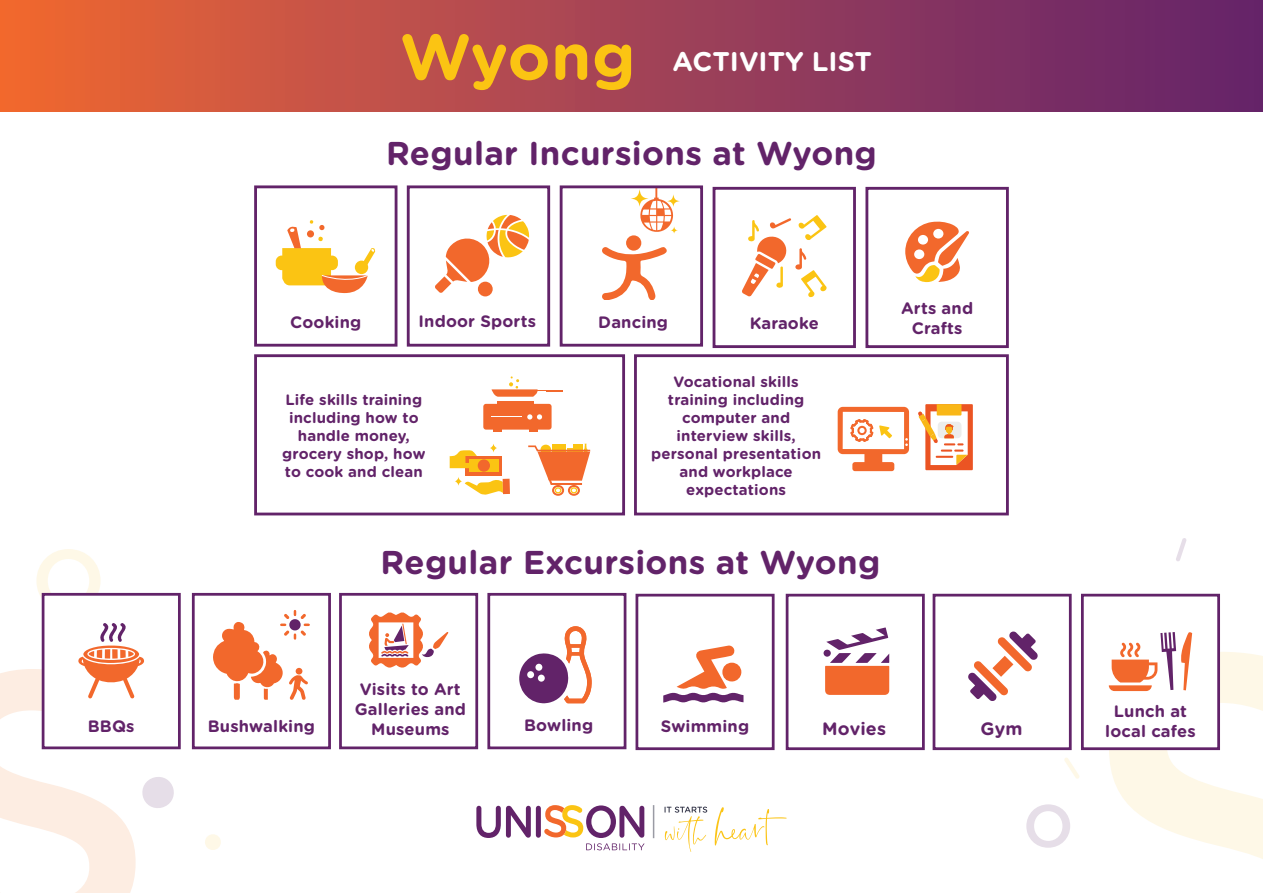
<style>
.page{position:relative;width:1263px;height:893px;background:#fff}
.page>*{position:absolute;margin:0;border:0;box-sizing:border-box;transform-origin:0 0}
.t1{font:700 64.5px "Gotham Rounded";color:#fbc413}
.t2{font:700 33px "Gotham Rounded";letter-spacing:.01em;color:#622369}
.t3{font:700 27px "Gotham Rounded";color:#fff}
.t4{font:700 17.85px "Gotham Rounded";letter-spacing:.01em;color:#622369}
.t5{font:700 16.5px/19.8px "Gotham Rounded";letter-spacing:.01em;color:#622369;text-align:center}
.t6{font:700 15px/18px "Gotham Rounded";letter-spacing:.01em;color:#622369;text-align:center}
</style>
<div class="page">
<svg style="left:36px;top:549px;width:65px;height:63px"></svg>
<div style="left:205px;top:834px;width:16px;height:16px;background:#fef8e7;border-radius:8px"></div>
<svg style="left:1026px;top:804px;width:44px;height:44px"></svg>
<svg style="left:1064px;top:758px;width:16px;height:21px"></svg>
<svg style="left:1176px;top:538px;width:11px;height:23px"></svg>
<div style="left:42px;top:593px;width:139px;height:156px;background:#fff;border:3px solid #622369"></div>
<div style="left:1081px;top:594px;width:139px;height:156px;background:#fff;border:3px solid #622369"></div>
<div style="left:0;top:0;width:1263px;height:111px;background:linear-gradient(to right,#ed6636,#60226f)"></div>
<div style="left:478px;top:282px;width:15px;height:14px;background:#f2682c;border-radius:50%"></div>
<svg style="left:435px;top:215px;width:94px;height:78px"></svg>
<svg style="left:602px;top:246px;width:65px;height:54px"></svg>
<div style="left:626px;top:235px;width:15px;height:16px;background:#f2682c;border-radius:50%"></div>
<svg style="left:631px;top:189px;width:49px;height:45px"></svg>
<svg style="left:742px;top:215px;width:85px;height:82px"></svg>
<div style="left:254px;top:185px;width:143px;height:162px;border:3px solid #622369"></div>
<div style="left:713px;top:187px;width:143px;height:161px;border:3px solid #622369"></div>
<div style="left:407px;top:185px;width:143px;height:162px;border:3px solid #622369"></div>
<div style="left:560px;top:185px;width:143px;height:162px;border:3px solid #622369"></div>
<svg style="left:476px;top:806px;width:55px;height:32px"></svg>
<div style="left:536px;top:806px;width:5px;height:32px;background:#622369;border-radius:3px"></div>
<svg style="left:544px;top:805px;width:100px;height:45px"></svg>
<svg style="left:664px;top:807px;width:43px;height:45px"></svg>
<svg style="left:715px;top:807px;width:72px;height:39px"></svg>
<hr style="left:653px;top:805px;width:1px;height:33px;background:#9a9ba4">
<div style="left:865px;top:187px;width:144px;height:161px;border:3px solid #622369"></div>
<div style="left:254px;top:354px;width:371px;height:161px;border:3px solid #622369"></div>
<div style="left:634px;top:354px;width:375px;height:161px;border:3px solid #622369"></div>
<svg style="left:905px;top:221px;width:64px;height:61px"></svg>
<div style="left:635px;top:594px;width:139px;height:156px;border:3px solid #622369"></div>
<div style="left:192px;top:593px;width:139px;height:156px;border:3px solid #622369"></div>
<div style="left:786px;top:594px;width:139px;height:156px;border:3px solid #622369"></div>
<div style="left:933px;top:594px;width:139px;height:156px;border:3px solid #622369"></div>
<div style="left:339px;top:593px;width:139px;height:156px;border:3px solid #622369"></div>
<div style="left:487px;top:593px;width:139px;height:156px;border:3px solid #622369"></div>
<svg style="left:0;top:622px;width:175px;height:271px"></svg>
<svg style="left:213px;top:610px;width:97px;height:90px"></svg>
<svg style="left:369px;top:612px;width:79px;height:56px"></svg>
<svg style="left:519px;top:626px;width:73px;height:77px"></svg>
<svg style="left:663px;top:645px;width:80px;height:58px"></svg>
<div style="left:722px;top:663px;width:19px;height:19px;background:#f2682c;border-radius:50%"></div>
<svg style="left:825px;top:627px;width:64px;height:68px"></svg>
<div style="left:823px;top:650px;width:8px;height:7px;background:#622369;border-radius:50%"></div>
<svg style="left:968px;top:631px;width:70px;height:70px"></svg>
<svg style="left:1107px;top:618px;width:156px;height:241px"></svg>
<div style="left:483px;top:404px;width:69px;height:26px;background:#f2682c;border-radius:3px"></div>
<svg style="left:493px;top:430px;width:8px;height:2px"></svg>
<svg style="left:529px;top:430px;width:8px;height:2px"></svg>
<div style="left:498px;top:401px;width:36px;height:5px;background:#f2682c"></div>
<svg style="left:527px;top:414px;width:15px;height:6px"></svg>
<hr style="left:491px;top:416px;width:31px;height:1px;background:#fff">
<svg style="left:491px;top:376px;width:72px;height:21px"></svg>
<svg style="left:838px;top:407px;width:71px;height:64px"></svg>
<div style="left:552px;top:485px;width:12px;height:11px;border:2px solid #f2682c;border-radius:50%"></div>
<div style="left:568px;top:485px;width:12px;height:11px;border:2px solid #f2682c;border-radius:50%"></div>
<svg style="left:528px;top:444px;width:63px;height:49px"></svg>
<div style="left:570px;top:487px;width:7px;height:6px;border:1px solid #fbc413;border-radius:50%"></div>
<svg style="left:465px;top:479px;width:45px;height:16px"></svg>
<div style="left:465px;top:456px;width:37px;height:19px;background:#f2682c"></div>
<div style="left:469px;top:459px;width:30px;height:13px;background:#fbc413"></div>
<div style="left:478px;top:459px;width:12px;height:13px;background:#f2682c;border-radius:50%"></div>
<svg style="left:449px;top:450px;width:28px;height:18px"></svg>
<svg style="left:490px;top:444px;width:7px;height:8px"></svg>
<svg style="left:455px;top:478px;width:7px;height:7px"></svg>
<div style="left:925px;top:404px;width:48px;height:66px;background:#eb5423"></div>
<div style="left:276px;top:256px;width:11px;height:14px;background:#fbc413;border-radius:6px"></div>
<svg style="left:918px;top:404px;width:50px;height:61px"></svg>
<svg style="left:282px;top:220px;width:94px;height:74px"></svg>
<h1 class="t1" style="left:400px;top:9px;width:237px">Wyong</h1>
<h3 class="t3" style="left:672px;top:41px;width:201px">ACTIVITY LIST</h3>
<h2 class="t2" style="left:386px;top:129px;width:492px">Regular Incursions at Wyong</h2>
<p class="t5" style="left:290px;top:312px;width:73px">Cooking</p>
<p class="t5" style="left:419px;top:311px;width:119px">Indoor Sports</p>
<p class="t5" style="left:598px;top:311px;width:71px">Dancing</p>
<p class="t5" style="left:750px;top:313px;width:71px">Karaoke</p>
<p class="t6" style="left:282px;top:390px;width:145px">Life skills training including how to handle money, grocery shop, how to cook and clean</p>
<p class="t6" style="left:651px;top:372px;width:171px">Vocational skills training including computer and interview skills, personal presentation and workplace expectations</p>
<h2 class="t2" style="left:381px;top:538px;width:501px">Regular Excursions at Wyong</h2>
<p class="t5" style="left:901px;top:298px;width:73px">Arts and<br>Crafts</p>
<p class="t5" style="left:355px;top:679px;width:113px">Visits to Art<br>Galleries and<br>Museums</p>
<p class="t5" style="left:524px;top:715px;width:71px">Bowling</p>
<p class="t5" style="left:88px;top:715px;width:48px">BBQs</p>
<p class="t5" style="left:208px;top:715px;width:109px">Bushwalking</p>
<p class="t5" style="left:661px;top:716px;width:90px">Swimming</p>
<p class="t4" style="left:822px;top:715px;width:65px">Movies</p>
<p class="t4" style="left:980px;top:715px;width:43px">Gym</p>
<p class="t5" style="left:1105px;top:701px;width:92px">Lunch at local cafes</p>
</div>
